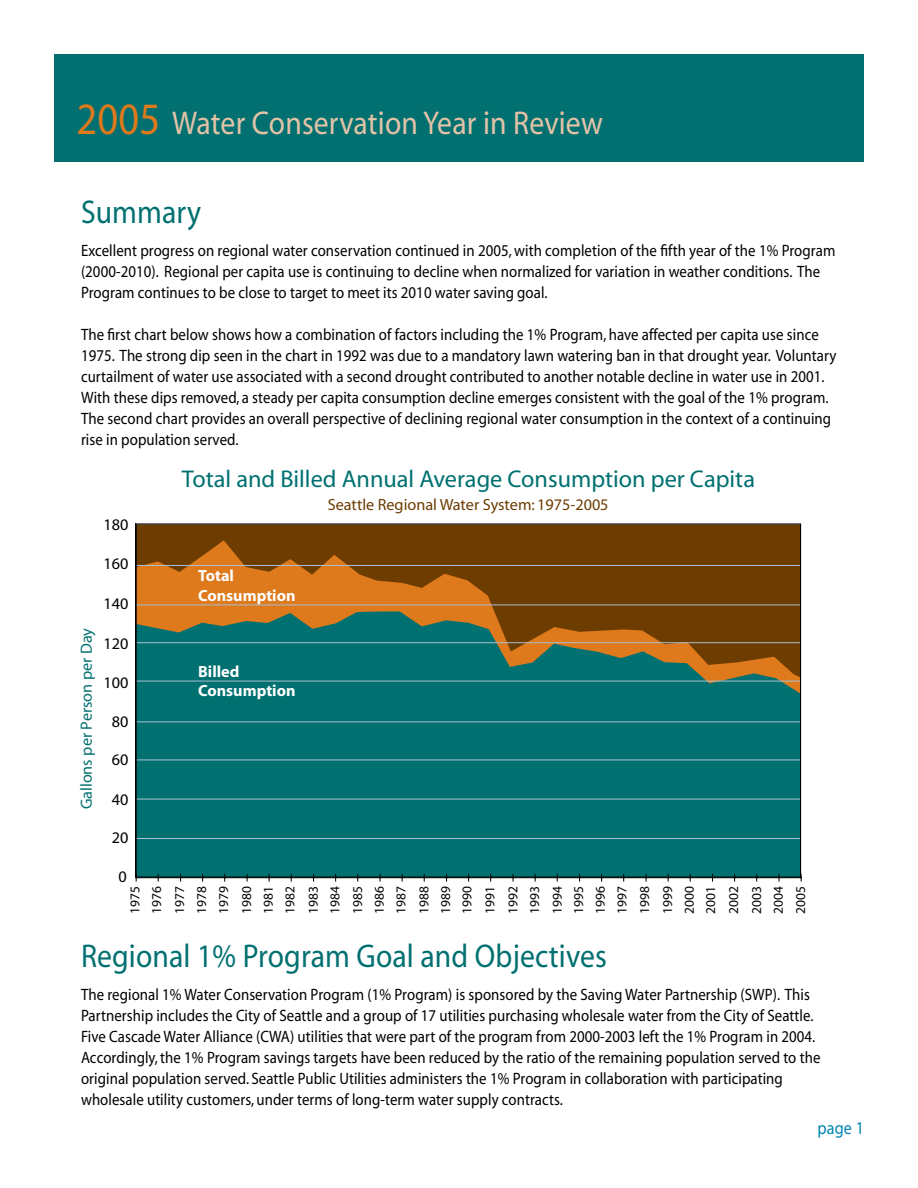
<style>
.page{position:relative;width:918px;height:1188px;background:#fff}
.page>*{position:absolute;margin:0;border:0;box-sizing:border-box;transform-origin:0 0}
.t1{font:33px "Myriad";letter-spacing:.005em;color:#027070;scale:.9 1}
.t2{font:33px "Myriad";letter-spacing:.005em;color:#e3c3a8;scale:.9 1}
.t3{font:24.3px "Myriad";color:#007070}
.t4{font:18px "Myriad";color:#0086b1;scale:.9 1}
.t5{font:16.5px/21px "Myriad";letter-spacing:.005em;color:#000;scale:.9 1}
.t6{font:16.2px "Myriad";color:#6c3c00}
.t7{font:700 16.2px/19.5px "Myriad";color:#fff}
.t8{font:16.2px "Myriad";color:#000}
.t9{font:16.2px "Myriad";color:#007070}
.t10{font:13.5px/21.6px "Myriad";color:#000;text-align:justify}
.s1{font-size:45px;color:#de791c}
</style>
<div class="page">
<div style="left:54px;top:54px;width:810px;height:108px;background:#027070"></div>
<svg style="left:136px;top:524px;width:665px;height:357px;background:#336751"></svg>
<h1 class="t2" style="left:76px;top:106px;width:586px"><span class="s1">2005</span> Water Conservation Year in Review</h1>
<h1 class="t1" style="left:81px;top:195px;width:135px">Summary</h1>
<p class="t5" style="left:81px;top:240px;width:840px">Excellent progress on regional water conservation continued in 2005, with completion of the fifth year of the 1% Program (2000-2010). Regional per capita use is continuing to decline when normalized for variation in weather conditions. The<br>Program continues to be close to target to meet its 2010 water saving goal.</p>
<p class="t5" style="left:81px;top:324px;width:841px">The first chart below shows how a combination of factors including the 1% Program, have affected per capita use since 1975. The strong dip seen in the chart in 1992 was due to a mandatory lawn watering ban in that drought year. Voluntary curtailment of water use associated with a second drought contributed to another notable decline in water use in 2001.<br>With these dips removed, a steady per capita consumption decline emerges consistent with the goal of the 1% program.<br>The second chart provides an overall perspective of declining regional water consumption in the context of a continuing rise in population served.</p>
<h2 class="t3" style="left:182px;top:467px;width:575px">Total and Billed Annual Average Consumption per Capita</h2>
<p class="t9" style="left:78px;top:809px;width:183px;rotate:-90deg">Gallons per Person per Day</p>
<p class="t8" style="left:103px;top:516px;width:26px">180</p>
<p class="t8" style="left:103px;top:556px;width:26px">160</p>
<p class="t8" style="left:103px;top:596px;width:26px">140</p>
<p class="t8" style="left:103px;top:635px;width:26px">120</p>
<p class="t8" style="left:103px;top:674px;width:26px">100</p>
<p class="t8" style="left:112px;top:713px;width:18px">80</p>
<p class="t8" style="left:112px;top:751px;width:18px">60</p>
<p class="t8" style="left:112px;top:791px;width:18px">40</p>
<p class="t8" style="left:112px;top:830px;width:18px">20</p>
<p class="t7" style="left:198px;top:566px;width:99px">Total<br>Consumption</p>
<p class="t7" style="left:198px;top:662px;width:99px">Billed<br>Consumption</p>
<p class="t6" style="left:328px;top:497px;width:282px">Seattle Regional Water System: 1975-2005</p>
<p class="t8" style="left:119px;top:869px;width:10px">0</p>
<p class="t10" style="left:125px;top:914px;width:29px;rotate:-90deg">1975<br>1976</p>
<p class="t10" style="left:169px;top:914px;width:29px;line-height:22px;rotate:-90deg">1977<br>1978<br>1979<br>1980<br>1981<br>1982</p>
<p class="t10" style="left:303px;top:914px;width:29px;rotate:-90deg">1983<br>1984</p>
<p class="t10" style="left:348px;top:914px;width:29px;rotate:-90deg">1985<br>1986<br>1987</p>
<p class="t10" style="left:414px;top:914px;width:29px;rotate:-90deg">1988<br>1989<br>1990</p>
<p class="t10" style="left:479px;top:914px;width:29px;line-height:23px;rotate:-90deg">1991<br>1992</p>
<p class="t10" style="left:524px;top:914px;width:29px;line-height:22.2px;rotate:-90deg">1993<br>1994<br>1995<br>1996<br>1997<br>1998<br>1999</p>
<p class="t10" style="left:679px;top:914px;width:29px;rotate:-90deg">2000<br>2001</p>
<p class="t10" style="left:723px;top:914px;width:29px;line-height:22.4px;rotate:-90deg">2002<br>2003<br>2004<br>2005</p>
<h1 class="t1" style="left:81px;top:939px;width:586px">Regional 1% Program Goal and Objectives</h1>
<p class="t5" style="left:81px;top:984px;width:823px">The regional 1% Water Conservation Program (1% Program) is sponsored by the Saving Water Partnership (SWP). This Partnership includes the City of Seattle and a group of 17 utilities purchasing wholesale water from the City of Seattle.<br>Five Cascade Water Alliance (CWA) utilities that were part of the program from 2000-2003 left the 1% Program in 2004.<br>Accordingly, the 1% Program savings targets have been reduced by the ratio of the remaining population served to the original population served. Seattle Public Utilities administers the 1% Program in collaboration with participating wholesale utility customers, under terms of long-term water supply contracts.</p>
<p class="t4" style="left:818px;top:1119px;width:53px">page 1</p>
</div>
